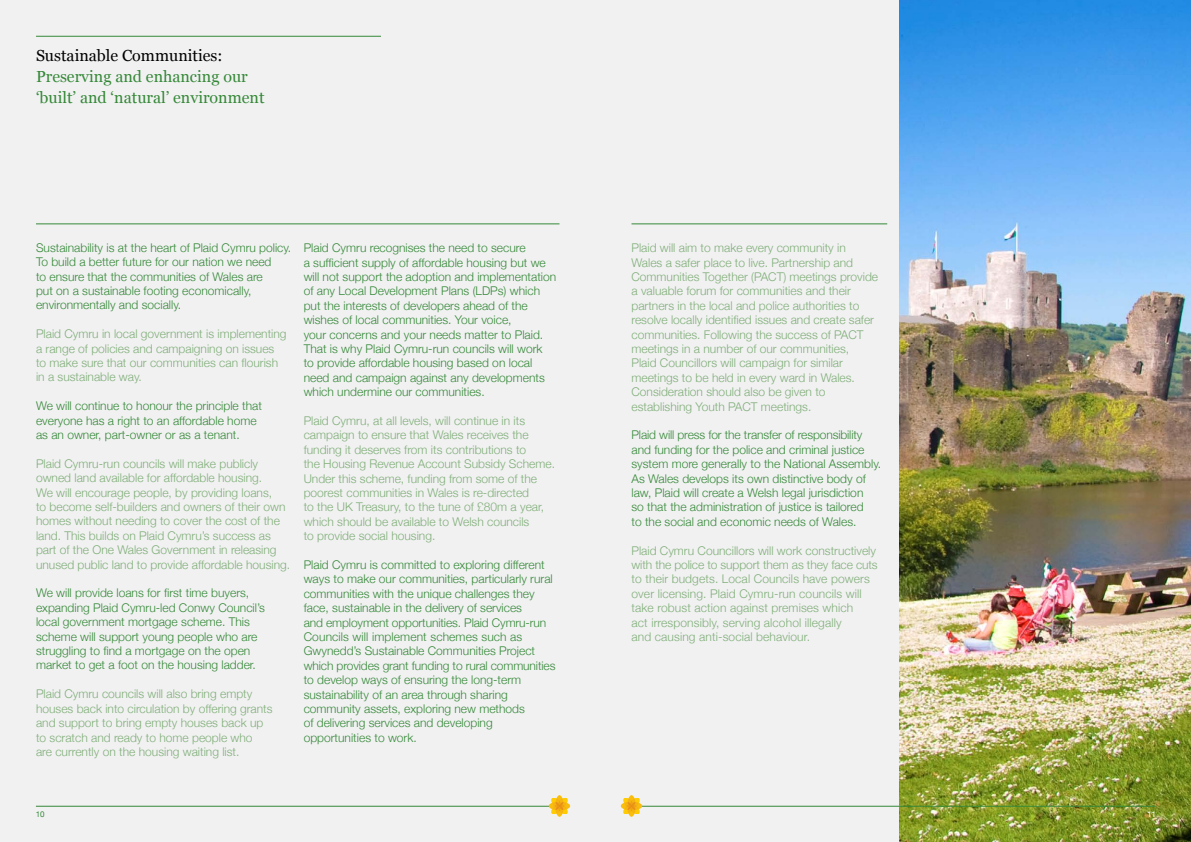
<style>
.page{position:relative;width:1191px;height:842px;background:#f1f1f2}
.page>*{position:absolute;margin:0;border:0;box-sizing:border-box;transform-origin:0 0}
.t1{font:16px/21px "Georgia";color:#358837}
.t2{font:16px "Georgia";color:#000}
.t3{font:300 12px/14.4px "Helvetica Neue";color:#358837}
.t4{font:300 12px/14.4px "Helvetica Neue";color:#80ae78}
.t5{font:8px "Helvetica Neue";color:#358837}
.t6{font:8px "Helvetica Neue";color:#fff}
</style>
<div class="page">
<img style="left:899px;top:0;width:292px;height:842px">
<hr style="left:36px;top:36px;width:345px;height:1px;background:#358837">
<hr style="left:36px;top:224px;width:523px;height:1px;background:#358837">
<hr style="left:36px;top:806px;width:524px;height:1px;background:#358837">
<hr style="left:631px;top:806px;width:524px;height:1px;background:#358837">
<svg style="left:549px;top:795px;width:21px;height:22px"></svg>
<svg style="left:621px;top:795px;width:21px;height:22px"></svg>
<hr style="left:631px;top:224px;width:256px;height:1px;background:#358837">
<h1 class="t2" style="left:36px;top:45px;width:188px">Sustainable Communities:</h1>
<h1 class="t1" style="left:36px;top:66px;width:230px">Preserving and enhancing our ‘built’ and ‘natural’ environment</h1>
<p class="t3" style="left:36px;top:240px;width:257px">Sustainability is at the heart of Plaid Cymru policy.<br>To build a better future for our nation we need<br>to ensure that the communities of Wales are<br>put on a sustainable footing economically, environmentally and socially.</p>
<p class="t4" style="left:36px;top:326px;width:252px">Plaid Cymru in local government is implementing a range of policies and campaigning on issues to make sure that our communities can flourish in a sustainable way.</p>
<p class="t3" style="left:36px;top:398px;width:227px">We will continue to honour the principle that everyone has a right to an affordable home as an owner, part-owner or as a tenant.</p>
<p class="t4" style="left:36px;top:456px;width:256px">Plaid Cymru-run councils will make publicly owned land available for affordable housing.<br>We will encourage people, by providing loans,<br>to become self-builders and owners of their own homes without needing to cover the cost of the land. This builds on Plaid Cymru’s success as part of the One Wales Government in releasing unused public land to provide affordable housing.</p>
<p class="t3" style="left:36px;top:585px;width:230px">We will provide loans for first time buyers, expanding Plaid Cymru-led Conwy Council’s local government mortgage scheme. This scheme will support young people who are struggling to find a mortgage on the open market to get a foot on the housing ladder.</p>
<p class="t4" style="left:36px;top:686px;width:238px">Plaid Cymru councils will also bring empty houses back into circulation by offering grants and support to bring empty houses back up to scratch and ready to home people who<br>are currently on the housing waiting list.</p>
<p class="t3" style="left:304px;top:240px;width:254px">Plaid Cymru recognises the need to secure<br>a sufficient supply of affordable housing but we will not support the adoption and implementation of any Local Development Plans (LDPs) which put the interests of developers ahead of the wishes of local communities. Your voice,<br>your concerns and your needs matter to Plaid.<br>That is why Plaid Cymru-run councils will work<br>to provide affordable housing based on local need and campaign against any developments which undermine our communities.</p>
<p class="t4" style="left:304px;top:413px;width:253px">Plaid Cymru, at all levels, will continue in its campaign to ensure that Wales receives the funding it deserves from its contributions to<br>the Housing Revenue Account Subsidy Scheme.<br>Under this scheme, funding from some of the poorest communities in Wales is re-directed<br>to the UK Treasury, to the tune of £80m a year, which should be available to Welsh councils<br>to provide social housing.</p>
<p class="t3" style="left:304px;top:557px;width:253px">Plaid Cymru is committed to exploring different ways to make our communities, particularly rural communities with the unique challenges they face, sustainable in the delivery of services<br>and employment opportunities. Plaid Cymru-run Councils will implement schemes such as Gwynedd’s Sustainable Communities Project which provides grant funding to rural communities to develop ways of ensuring the long-term sustainability of an area through sharing community assets, exploring new methods<br>of delivering services and developing opportunities to work.</p>
<p class="t4" style="left:631px;top:240px;width:248px">Plaid will aim to make every community in Wales a safer place to live. Partnership and Communities Together (PACT) meetings provide a valuable forum for communities and their partners in the local and police authorities to resolve locally identified issues and create safer communities. Following the success of PACT meetings in a number of our communities,<br>Plaid Councillors will campaign for similar meetings to be held in every ward in Wales.<br>Consideration should also be given to establishing Youth PACT meetings.</p>
<p class="t3" style="left:631px;top:427px;width:251px">Plaid will press for the transfer of responsibility and funding for the police and criminal justice system more generally to the National Assembly.<br>As Wales develops its own distinctive body of law, Plaid will create a Welsh legal jurisdiction<br>so that the administration of justice is tailored<br>to the social and economic needs of Wales.</p>
<p class="t4" style="left:631px;top:542px;width:248px">Plaid Cymru Councillors will work constructively with the police to support them as they face cuts to their budgets. Local Councils have powers over licensing. Plaid Cymru-run councils will take robust action against premises which<br>act irresponsibly, serving alcohol illegally<br>and causing anti-social behaviour.</p>
<p class="t5" style="left:36px;top:807px;width:10px">10</p>
<p class="t6" style="left:1147px;top:807px;width:10px">11</p>
</div>
